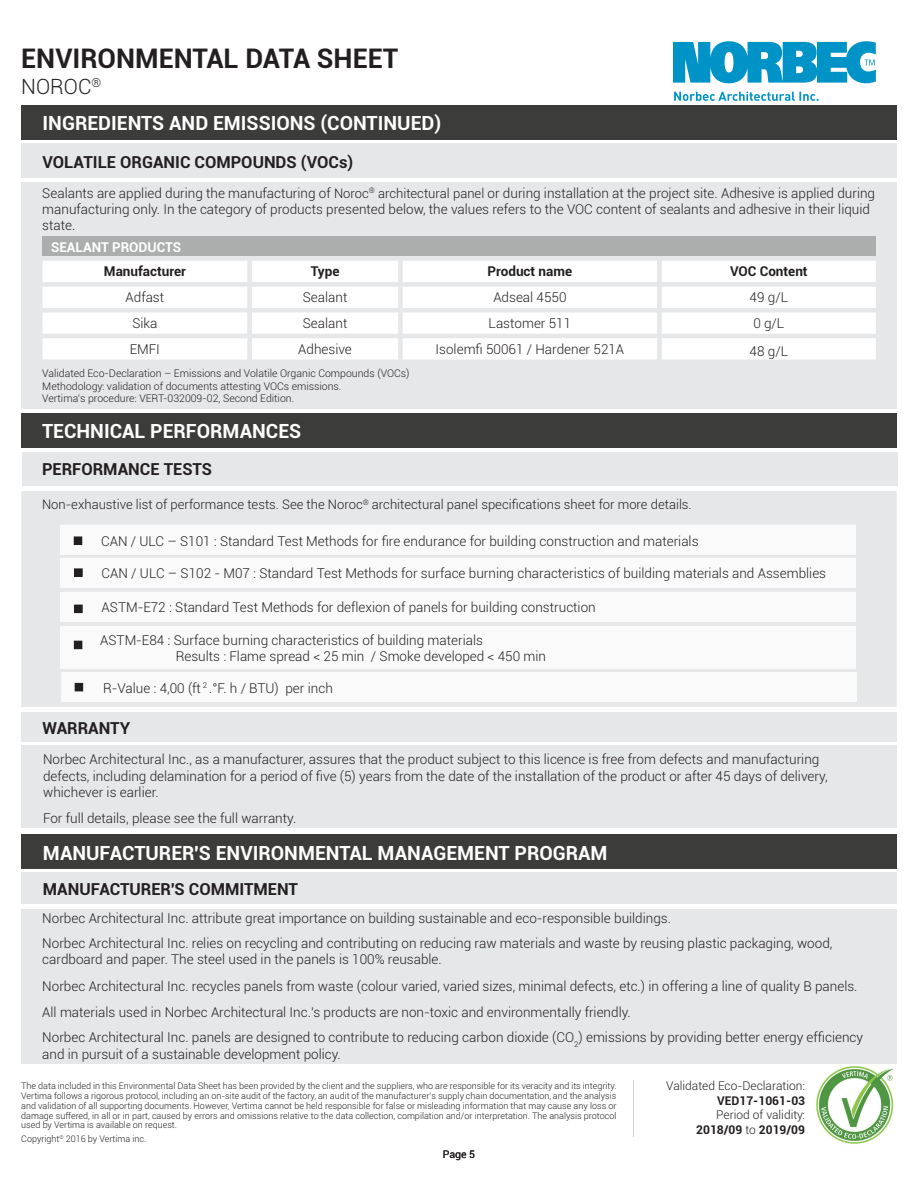
<style>
.page{position:relative;width:918px;height:1188px;background:#fff}
.page>*{position:absolute;margin:0;border:0;box-sizing:border-box;transform-origin:0 0}
.t1{font:700 27px "Roboto";color:#231f20}
.t2{font:300 21px "Roboto";color:#231f20}
.t3{font:700 19.5px "Roboto";color:#fff}
.t4{font:700 16.5px "Roboto";color:#231f20}
.t5{font:300 13.5px/16.5px "Roboto";color:#231f20}
.t6{font:700 13.5px "Roboto";color:#231f20}
.t7{font:700 13.5px "Roboto";color:#fff}
.t8{font:300 13.05px "Roboto";color:#231f20}
.t9{font:300 12px/14.4px "Roboto";color:#231f20;text-align:right}
.t10{font:700 12px "Roboto";color:#231f20}
.t11{font:300 10.5px/12.6px "Roboto";color:#231f20}
.t12{font:10.5px "Roboto";color:#231f20}
.t13{font:300 9px/9.8px "Roboto";color:#231f20;text-align:justify}
.s1{font-size:13.05px}
.s2{font-weight:700}
</style>
<div class="page">
<svg style="left:673px;top:41px;width:203px;height:42px;background:#2fa7d1"></svg>
<svg style="left:674px;top:92px;width:145px;height:9px"></svg>
<hr style="left:633px;top:1080px;width:1px;height:57px;background:#d1d2d4">
<img style="left:816px;top:1066px;width:78px;height:78px">
<div style="left:21px;top:182px;width:876px;height:227px;background:#e6e7e9"></div>
<div style="left:22px;top:452px;width:875px;height:34px;background:#e6e7e9"></div>
<div style="left:21px;top:491px;width:876px;height:216px;background:#e6e7e9"></div>
<div style="left:21px;top:834px;width:876px;height:35px;background:#3c3c3b"></div>
<div style="left:21px;top:873px;width:876px;height:31px;background:#e6e7e9"></div>
<div style="left:21px;top:909px;width:876px;height:155px;background:#e6e7e9"></div>
<div style="left:21px;top:745px;width:876px;height:83px;background:#e6e7e9"></div>
<div style="left:61px;top:558px;width:795px;height:30px;background:#fafafa"></div>
<svg style="left:74px;top:568px;width:9px;height:9px"></svg>
<div style="left:61px;top:592px;width:795px;height:30px;background:#fafafa"></div>
<svg style="left:74px;top:605px;width:9px;height:8px"></svg>
<div style="left:61px;top:626px;width:795px;height:42px;background:#fafafa"></div>
<div style="left:21px;top:413px;width:876px;height:35px;background:#3c3c3b"></div>
<div style="left:21px;top:144px;width:876px;height:34px;background:#e6e7e9"></div>
<div style="left:21px;top:105px;width:876px;height:34px;background:#3c3c3b"></div>
<div style="left:21px;top:712px;width:876px;height:29px;background:#e6e7e9"></div>
<div style="left:61px;top:672px;width:795px;height:30px;background:#fafafa"></div>
<svg style="left:75px;top:683px;width:8px;height:8px"></svg>
<div style="left:43px;top:237px;width:833px;height:19px;background:#abaead"></div>
<svg style="left:43px;top:261px;width:833px;height:99px;fill:#fff"></svg>
<div style="left:60px;top:525px;width:795px;height:29px;background:#fafafa"></div>
<svg style="left:74px;top:536px;width:8px;height:9px"></svg>
<svg style="left:74px;top:641px;width:8px;height:8px"></svg>
<h1 class="t1" style="left:21px;top:40px;width:378px">ENVIRONMENTAL DATA SHEET</h1>
<h2 class="t2" style="left:21px;top:72px;width:82px">NOROC<sup>®</sup></h2>
<h3 class="t3" style="left:43px;top:109px;width:400px">INGREDIENTS AND EMISSIONS (CONTINUED)</h3>
<p class="t4" style="left:43px;top:150px;width:312px">VOLATILE ORGANIC COMPOUNDS (VOCs)</p>
<p class="t5" style="left:42px;top:184px;width:834px">Sealants are applied during the manufacturing of <span class="s1">Noroc</span><sup>®</sup> <span class="s1">architectural panel</span> or during installation at the project site. Adhesive is applied during manufacturing only. In the category of products presented below, the values refers to the VOC content of sealants and adhesive in their liquid state.</p>
<p class="t7" style="left:51px;top:237px;width:132px">SEALANT PRODUCTS</p>
<p class="t6" style="left:104px;top:262px;width:83px">Manufacturer</p>
<p class="t6" style="left:311px;top:262px;width:30px">Type</p>
<p class="t6" style="left:488px;top:262px;width:86px">Product name</p>
<p class="t6" style="left:730px;top:262px;width:79px">VOC Content</p>
<p class="t5" style="left:126px;top:289px;width:40px">Adfast</p>
<p class="t5" style="left:303px;top:289px;width:46px">Sealant</p>
<p class="t5" style="left:493px;top:289px;width:75px">Adseal 4550</p>
<p class="t5" style="left:750px;top:289px;width:40px">49 g/L</p>
<p class="t5" style="left:132px;top:315px;width:27px">Sika</p>
<p class="t5" style="left:303px;top:315px;width:46px">Sealant</p>
<p class="t5" style="left:489px;top:315px;width:84px">Lastomer 511</p>
<p class="t5" style="left:753px;top:315px;width:33px">0 g/L</p>
<p class="t5" style="left:130px;top:340px;width:32px">EMFI</p>
<p class="t5" style="left:298px;top:340px;width:55px">Adhesive</p>
<p class="t5" style="left:436px;top:340px;width:190px">Isolemfi 50061 / Hardener 521A</p>
<p class="t5" style="left:750px;top:342px;width:40px">48 g/L</p>
<p class="t11" style="left:42px;top:367px;width:369px">Validated Eco-Declaration – Emissions and Volatile Organic Compounds (VOCs)<br>Methodology: validation of documents attesting VOCs emissions.<br>Vertima’s procedure: VERT-032009-02, Second Edition.</p>
<h3 class="t3" style="left:42px;top:417px;width:261px">TECHNICAL PERFORMANCES</h3>
<p class="t4" style="left:42px;top:458px;width:172px">PERFORMANCE TESTS</p>
<p class="t8" style="left:42px;top:496px;width:651px">Non-exhaustive list of performance tests. See the Noroc<sup>®</sup> architectural panel specifications sheet for more details.</p>
<p class="t5" style="left:101px;top:532px;width:599px">CAN / ULC – S101 : Standard Test Methods for fire endurance for building construction and materials</p>
<p class="t5" style="left:102px;top:564px;width:726px">CAN / ULC – S102 - M07 : Standard Test Methods for surface burning characteristics of building materials and Assemblies</p>
<p class="t5" style="left:102px;top:599px;width:496px">ASTM-E72 : Standard Test Methods for deflexion of panels for building construction</p>
<p class="t5" style="left:176px;top:632px;width:372px;text-indent:-76px">ASTM-E84 : Surface burning characteristics of building materials<br>Results : Flame spread &lt; 25 min / Smoke developed &lt; 450 min</p>
<p class="t5" style="left:103px;top:679px;width:231px">R-Value : 4,00 (ft <sup>2</sup> .°F. h / BTU) per inch</p>
<p class="t4" style="left:43px;top:716px;width:89px">WARRANTY</p>
<p class="t5" style="left:43px;top:751px;width:786px">Norbec Architectural Inc., as a manufacturer, assures that the product subject to this licence is free from defects and manufacturing defects, including delamination for a period of five (5) years from the date of the installation of the product or after 45 days of delivery, whichever is earlier.</p>
<p class="t5" style="left:43px;top:809px;width:255px">For full details, please see the full warranty.</p>
<h3 class="t3" style="left:43px;top:839px;width:566px">MANUFACTURER'S ENVIRONMENTAL MANAGEMENT PROGRAM</h3>
<p class="t4" style="left:43px;top:877px;width:257px">MANUFACTURER'S COMMITMENT</p>
<p class="t5" style="left:42px;top:905px;width:792px;line-height:25px">Norbec Architectural Inc. attribute great importance on building sustainable and eco-responsible buildings.<br>Norbec Architectural Inc. relies on recycling and contributing on reducing raw materials and waste by reusing plastic packaging, wood,</p>
<p class="t5" style="left:42px;top:946px;width:817px;line-height:26.5px">cardboard and paper. The steel used in the panels is 100% reusable.<br>Norbec Architectural Inc. recycles panels from waste (colour varied, varied sizes, minimal defects, etc.) in offering a line of quality B panels.<br>All materials used in Norbec Architectural Inc.'s products are non-toxic and environmentally friendly.</p>
<p class="t5" style="left:42px;top:1029px;width:822px">Norbec Architectural Inc. panels are designed to contribute to reducing carbon dioxide (CO<sub>2</sub>) emissions by providing better energy efficiency and in pursuit of a sustainable development policy.</p>
<p class="t13" style="left:21px;top:1081px;width:597px">The data included in this Environmental Data Sheet has been provided by the client and the suppliers, who are responsible for its veracity and its integrity.<br>Vertima follows a rigorous protocol, including an on-site audit of the factory, an audit of the manufacturer’s supply chain documentation, and the analysis and validation of all supporting documents. However, Vertima cannot be held responsible for false or misleading information that may cause any loss or damage suffered, in all or in part, caused by errors and omissions relative to the data collection, compilation and/or interpretation. The analysis protocol used by Vertima is available on request.</p>
<p class="t13" style="left:21px;top:1134px;width:127px">Copyright<sup>©</sup> 2016 by Vertima inc.</p>
<p class="t12" style="left:443px;top:1147px;width:34px">Page 5</p>
<p class="t9" style="left:666px;top:1079px;width:140px">Validated Eco-Declaration:</p>
<p class="t10" style="left:717px;top:1092px;width:89px">VED17-1061-03</p>
<p class="t9" style="left:696px;top:1107px;width:110px">Period of validity:<br><span class="s2">2018/09</span> to <span class="s2">2019/09</span></p>
</div>
